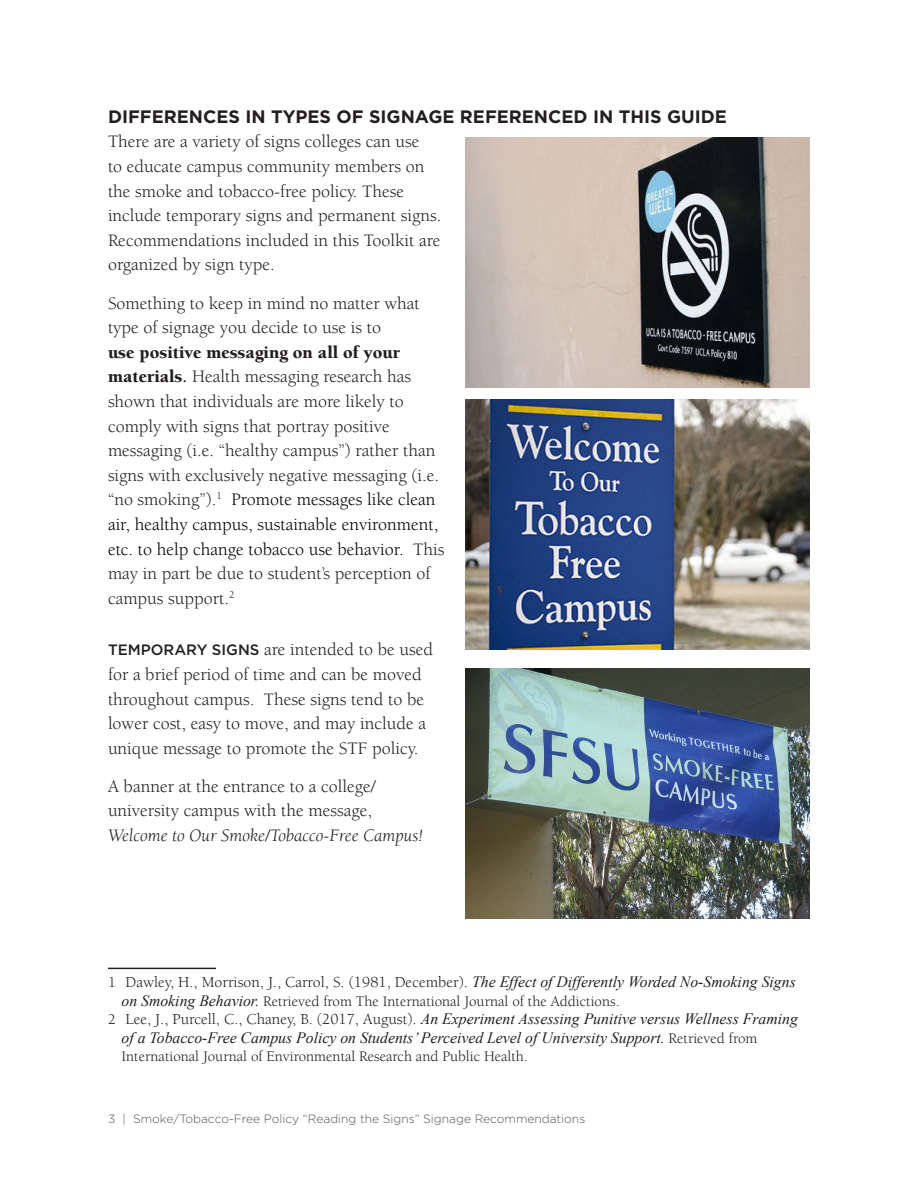
<style>
.page{position:relative;width:918px;height:1188px;background:#fff}
.page>*{position:absolute;margin:0;border:0;box-sizing:border-box;transform-origin:0 0}
.p12{font:18px/24.6px "Berkeley";color:#231f20}
.t1{font:700 18px "Gotham";color:#231f20}
.footnote{font:italic 15.75px/18.6px "Times New Roman";color:#231f20}
.footnote-2{font:15.75px "Berkeley";color:#231f20}
.footnote-3{font:15px "Berkeley";color:#231f20}
.t2{font:300 12px "Gotham";color:#545454}
.s1{font-weight:900}
.s2{font-weight:700}
.s3{color:#000}
.s4{font-family:"Gotham";font-weight:500;font-size:15px}
.s5{font-style:italic}
.s6{font-size:15px}
.s7{font-family:"Times New Roman";font-style:italic}
.s8{font-family:"Times New Roman";font-style:italic;font-size:15.75px}
.s9{font-family:"Berkeley";font-style:normal;font-size:15px}
.s10{font-family:"Berkeley";font-style:normal}
</style>
<div class="page">
<hr style="left:108px;top:968px;width:108px;height:1px;background:#231f20">
<img style="left:465px;top:137px;width:344px;height:250px">
<img style="left:465px;top:400px;width:344px;height:250px">
<img style="left:465px;top:669px;width:344px;height:250px">
<h2 class="t1" style="left:108px;top:106px;width:620px">DIFFERENCES IN TYPES OF SIGNAGE REFERENCED IN THIS GUIDE</h2>
<p class="p12" style="left:108px;top:130px;width:335px">There are a variety of signs colleges can use<br>to educate campus community members on the smoke and tobacco-free policy. These include temporary signs and permanent signs.<br>Recommendations included in this Toolkit are organized by sign type.</p>
<p class="p12" style="left:108px;top:291px;width:338px">Something to keep in mind no matter what type of signage you decide to use is to<br><span class="s1">use positive messaging on all of your materials</span><span class="s2">.</span> Health messaging research has shown that individuals are more likely to comply with signs that portray positive messaging (i.e. “healthy campus”) rather than signs with exclusively negative messaging (i.e. “no smoking”).<sup>1</sup> <span class="s3">Promote messages like clean air, healthy campus, sustainable environment, etc. to help change tobacco use behavior.</span> This may in part be due to student’s perception of campus support.<sup>2</sup></p>
<h3 class="p12" style="left:108px;top:638px;width:327px"><span class="s4">TEMPORARY SIGNS</span> are intended to be used for a brief period of time and can be moved throughout campus. These signs tend to be lower cost, easy to move, and may include a unique message to promote the STF policy.</h3>
<p class="p12" style="left:108px;top:774px;width:316px">A banner at the entrance to a college/ university campus with the message,<br><span class="s5">Welcome to Our Smoke/Tobacco-Free Campus!</span></p>
<p class="footnote-2" style="left:108px;top:974px;width:689px"><span class="s6">1</span> Dawley, H., Morrison, J., Carrol, S. (1981, December). <span class="s7">The Effect of Differently Worded No-Smoking Signs</span></p>
<p class="footnote-3" style="left:122px;top:993px;width:500px"><span class="s8">on Smoking Behavior.</span> Retrieved from The International Journal of the Addictions.</p>
<p class="footnote" style="left:122px;top:1009px;width:678px;text-indent:-14px"><span class="s9">2</span> <span class="s10">Lee, J., Purcell, C., Chaney, B. (2017, August).</span> An Experiment Assessing Punitive versus Wellness Framing of a Tobacco-Free Campus Policy on Students’ Perceived Level of University Support. <span class="s9">Retrieved from</span></p>
<p class="footnote-3" style="left:122px;top:1049px;width:408px">International Journal of Environmental Research and Public Health.</p>
<p class="t2" style="left:108px;top:1113px;width:479px">3 | Smoke/Tobacco-Free Policy “Reading the Signs” Signage Recommendations</p>
</div>
